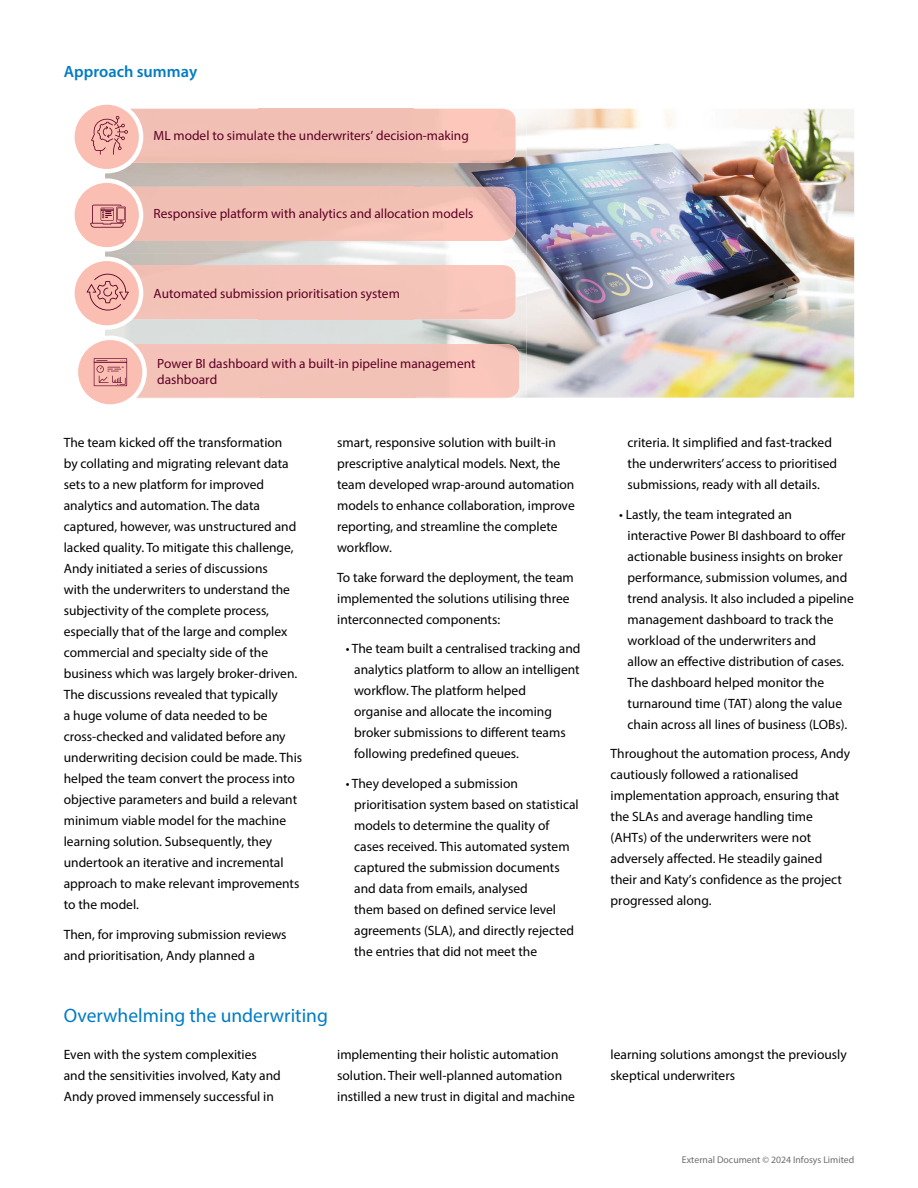
<style>
.page{position:relative;width:918px;height:1188px;background:#fff}
.page>*{position:absolute;margin:0;border:0;box-sizing:border-box;transform-origin:0 0}
.t1{font:19.5px "Myriad Pro";color:#007cc3}
.t2{font:600 16.35px "Myriad Pro";color:#007cc3}
.t3{font:13.5px/21px "Myriad Pro";color:#000}
.t4{font:13.35px/16px "Myriad Pro";color:#5d0024}
.t5{font:9.75px "Myriad Pro";color:#6d6e71}
</style>
<div class="page">
<img style="left:526px;top:109px;width:328px;height:289px">
<img style="left:421px;top:117px;width:105px;height:232px">
<img style="left:143px;top:109px;width:373px;height:54px">
<img style="left:143px;top:187px;width:373px;height:54px">
<div style="left:143px;top:265px;width:373px;height:54px;background:#f4c2b8"></div>
<div style="left:147px;top:344px;width:372px;height:54px;background:#f4c2b8"></div>
<svg style="left:74px;top:104px;width:69px;height:226px"></svg>
<svg style="left:78px;top:336px;width:69px;height:69px"></svg>
<p class="t2" style="left:64px;top:62px;width:135px">Approach summay</p>
<p class="t4" style="left:154px;top:127px;width:317px">ML model to simulate the underwriters’ decision-making</p>
<p class="t4" style="left:154px;top:205px;width:321px">Responsive platform with analytics and allocation models</p>
<p class="t4" style="left:154px;top:285px;width:248px">Automated submission prioritisation system</p>
<p class="t4" style="left:157px;top:355px;width:320px">Power BI dashboard with a built-in pipeline management dashboard</p>
<p class="t3" style="left:64px;top:432px;width:240px">The team kicked off the transformation<br>by collating and migrating relevant data sets to a new platform for improved analytics and automation. The data captured, however, was unstructured and lacked quality. To mitigate this challenge, Andy initiated a series of discussions<br>with the underwriters to understand the subjectivity of the complete process, especially that of the large and complex commercial and specialty side of the business which was largely broker-driven.<br>The discussions revealed that typically<br>a huge volume of data needed to be cross-checked and validated before any underwriting decision could be made. This helped the team convert the process into objective parameters and build a relevant minimum viable model for the machine learning solution. Subsequently, they undertook an iterative and incremental approach to make relevant improvements to the model.</p>
<p class="t3" style="left:64px;top:924px;width:224px">Then, for improving submission reviews and prioritisation, Andy planned a</p>
<p class="t3" style="left:337px;top:432px;width:239px">smart, responsive solution with built-in prescriptive analytical models. Next, the team developed wrap-around automation models to enhance collaboration, improve reporting, and streamline the complete workflow.</p>
<p class="t3" style="left:337px;top:567px;width:238px">To take forward the deployment, the team implemented the solutions utilising three interconnected components:</p>
<p class="t3" style="left:354px;top:638px;width:228px;text-indent:-9px">• The team built a centralised tracking and analytics platform to allow an intelligent workflow. The platform helped<br>organise and allocate the incoming broker submissions to different teams following predefined queues.</p>
<p class="t3" style="left:354px;top:773px;width:226px;text-indent:-9px">• They developed a submission prioritisation system based on statistical models to determine the quality of cases received. This automated system captured the submission documents and data from emails, analysed<br>them based on defined service level agreements (SLA), and directly rejected the entries that did not meet the</p>
<h1 class="t1" style="left:64px;top:1004px;width:266px">Overwhelming the underwriting</h1>
<p class="t3" style="left:64px;top:1044px;width:219px">Even with the system complexities and the sensitivities involved, Katy and<br>Andy proved immensely successful in</p>
<p class="t3" style="left:337px;top:1044px;width:239px">implementing their holistic automation solution. Their well-planned automation instilled a new trust in digital and machine</p>
<p class="t3" style="left:628px;top:432px;width:211px">criteria. It simplified and fast-tracked the underwriters’ access to prioritised submissions, ready with all details.</p>
<p class="t3" style="left:628px;top:504px;width:228px;text-indent:-9px">• Lastly, the team integrated an interactive Power BI dashboard to offer actionable business insights on broker performance, submission volumes, and trend analysis. It also included a pipeline management dashboard to track the workload of the underwriters and<br>allow an effective distribution of cases.<br>The dashboard helped monitor the turnaround time (TAT) along the value chain across all lines of business (LOBs).</p>
<p class="t3" style="left:611px;top:743px;width:241px">Throughout the automation process, Andy cautiously followed a rationalised implementation approach, ensuring that the SLAs and average handling time (AHTs) of the underwriters were not adversely affected. He steadily gained their and Katy’s confidence as the project progressed along.</p>
<p class="t3" style="left:611px;top:1044px;width:238px">learning solutions amongst the previously skeptical underwriters</p>
<p class="t5" style="left:682px;top:1154px;width:174px">External Document © 2024 Infosys Limited</p>
</div>
